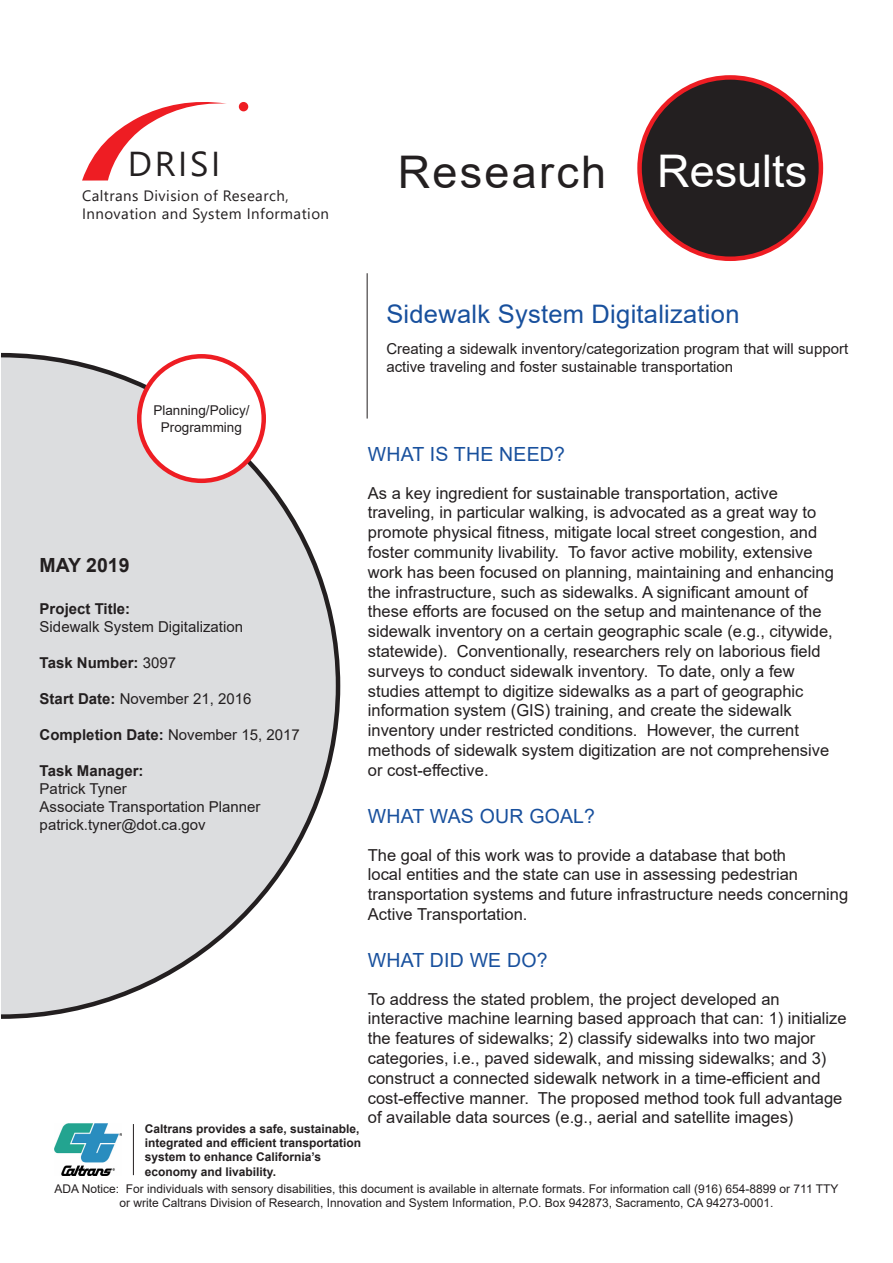
<style>
.page{position:relative;width:893px;height:1263px;background:#fff}
.page>*{position:absolute;margin:0;border:0;box-sizing:border-box;transform-origin:0 0}
.t1{font:45px "Arial";letter-spacing:.05em;color:#231f20}
.t2{font:45px "Arial";color:#fff}
.t3{font:34.5px "Segoe UI";letter-spacing:.08em;color:#231f20}
.Heading_level_1{font:25.5px "Arial";letter-spacing:.01em;color:#18509d}
.Heading_level_1_for{font:19.5px "Arial";letter-spacing:.01em;color:#18509d}
.t4{font:700 19.5px "Arial";color:#231f20}
.Body_Copy{font:16.5px/19.8px "Arial";color:#231f20}
.t5{font:15px/18px "Arial";color:#231f20}
.t6{font:700 15px "Arial";color:#231f20}
.t7{font:15px/18px "Segoe UI";letter-spacing:.03em;color:#231f20}
.t8{font:13.5px/16.2px "Arial";color:#231f20;text-align:center}
.t9{font:12px/14.4px "Arial";color:#231f20;text-align:center}
.t10{font:700 12px/14.4px "Arial";color:#231f20}
.s1{font-weight:400}
.s2{font-weight:700}
</style>
<div class="page">
<div style="left:640px;top:77px;width:181px;height:182px;background:#231f20;border-radius:50%"></div>
<div style="left:637px;top:75px;width:186px;height:186px;border:4px solid #ee1d23;border-radius:50%"></div>
<hr style="left:367px;top:273px;width:1px;height:146px;background:#231f20">
<hr style="left:133px;top:1124px;width:1px;height:51px;background:#231f20">
<svg style="left:82px;top:102px;width:144px;height:79px"></svg>
<div style="left:239px;top:102px;width:9px;height:9px;background:#ee1d23;border-radius:50%"></div>
<img style="left:54px;top:1124px;width:68px;height:51px">
<svg style="left:1px;top:352px;width:340px;height:667px"></svg>
<div style="left:139px;top:356px;width:125px;height:125px;background:#fff;border-radius:50%"></div>
<div style="left:137px;top:354px;width:129px;height:129px;border:4px solid #ee1d23;border-radius:50%"></div>
<h2 class="t3" style="left:128px;top:131px;width:94px">DRISI</h2>
<p class="t7" style="left:82px;top:186px;width:248px">Caltrans Division of Research,<br>Innovation and System Information</p>
<p class="t8" style="left:153px;top:402px;width:98px">Planning/Policy/<br>Programming</p>
<p class="t1" style="left:398px;top:141px;width:210px">Research</p>
<p class="t2" style="left:657px;top:140px;width:152px">Results</p>
<h1 class="Heading_level_1" style="left:386px;top:297px;width:355px">Sidewalk System Digitalization</h1>
<p class="t5" style="left:386px;top:340px;width:463px">Creating a sidewalk inventory/categorization program that will support active traveling and foster sustainable transportation</p>
<p class="Heading_level_1_for" style="left:368px;top:441px;width:199px">WHAT IS THE NEED?</p>
<p class="Body_Copy" style="left:368px;top:483px;width:467px">As a key ingredient for sustainable transportation, active traveling, in particular walking, is advocated as a great way to promote physical fitness, mitigate local street congestion, and foster community livability. To favor active mobility, extensive work has been focused on planning, maintaining and enhancing the infrastructure, such as sidewalks. A significant amount of these efforts are focused on the setup and maintenance of the sidewalk inventory on a certain geographic scale (e.g., citywide, statewide). Conventionally, researchers rely on laborious field surveys to conduct sidewalk inventory. To date, only a few studies attempt to digitize sidewalks as a part of geographic information system (GIS) training, and create the sidewalk inventory under restricted conditions. However, the current methods of sidewalk system digitization are not comprehensive or cost-effective.</p>
<p class="Heading_level_1_for" style="left:368px;top:802px;width:229px">WHAT WAS OUR GOAL?</p>
<p class="Body_Copy" style="left:368px;top:845px;width:482px">The goal of this work was to provide a database that both<br>local entities and the state can use in assessing pedestrian transportation systems and future infrastructure needs concerning Active Transportation.</p>
<p class="Heading_level_1_for" style="left:368px;top:946px;width:181px">WHAT DID WE DO?</p>
<p class="Body_Copy" style="left:368px;top:989px;width:480px">To address the stated problem, the project developed an interactive machine learning based approach that can: 1) initialize the features of sidewalks; 2) classify sidewalks into two major categories, i.e., paved sidewalk, and missing sidewalks; and 3) construct a connected sidewalk network in a time-efficient and cost-effective manner. The proposed method took full advantage of available data sources (e.g., aerial and satellite images)</p>
<p class="t4" style="left:40px;top:552px;width:91px">MAY 2019</p>
<p class="t6" style="left:40px;top:598px;width:92px">Project Title:</p>
<p class="t5" style="left:40px;top:617px;width:205px">Sidewalk System Digitalization</p>
<p class="t6" style="left:40px;top:652px;width:138px">Task Number: <span class="s1">3097</span></p>
<p class="t5" style="left:40px;top:689px;width:213px"><span class="s2">Start Date:</span> November 21, 2016</p>
<p class="t6" style="left:40px;top:724px;width:262px">Completion Date: <span class="s1">November 15, 2017</span></p>
<p class="t6" style="left:40px;top:760px;width:105px">Task Manager:</p>
<p class="t5" style="left:40px;top:779px;width:89px">Patrick Tyner</p>
<p class="t5" style="left:40px;top:797px;width:222px">Associate Transportation Planner</p>
<p class="t5" style="left:40px;top:815px;width:168px">patrick.tyner@dot.ca.gov</p>
<p class="t10" style="left:145px;top:1121px;width:218px">Caltrans provides a safe, sustainable, integrated and efficient transportation system to enhance California’s economy and livability.</p>
<p class="t9" style="left:55px;top:1181px;width:785px">ADA Notice: For individuals with sensory disabilities, this document is available in alternate formats. For information call (916) 654-8899 or 711 TTY or write Caltrans Division of Research, Innovation and System Information, P.O. Box 942873, Sacramento, CA 94273-0001.</p>
</div>
